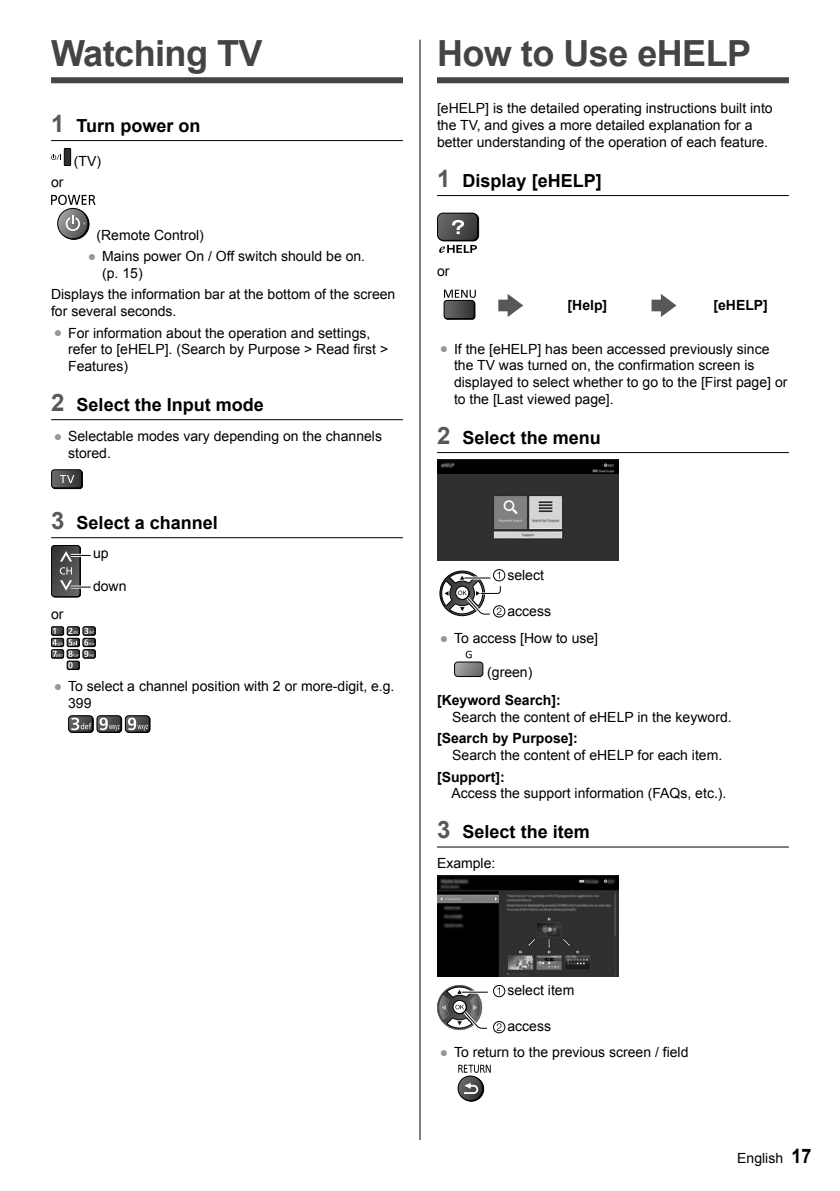
<style>
.page{position:relative;width:840px;height:1191px;background:#fff}
.page>*{position:absolute;margin:0;border:0;box-sizing:border-box;transform-origin:0 0}
.t1{font:700 36px "Arial";letter-spacing:-.015em;color:#444}
.t2{font:700 18px "Arial";color:#000}
.t3{font:14px/16.8px "Arial";color:#000}
.t4{font:700 14px "Arial";color:#000}
.s1{font-size:24px;color:#585858}
.s2{color:#969696}
.s3{font-weight:700;font-size:20px}
</style>
<div class="page">
<hr style="left:419px;top:40px;width:1px;height:1100px;background:#000">
<div style="left:437px;top:77px;width:351px;height:6px;background:#444"></div>
<hr style="left:437px;top:195px;width:351px;height:1px;background:#000">
<hr style="left:437px;top:452px;width:351px;height:1px;background:#000">
<hr style="left:437px;top:846px;width:351px;height:1px;background:#000">
<div style="left:438px;top:214px;width:40px;height:27px;background:#000;border-radius:5px"></div>
<div style="left:438px;top:213px;width:41px;height:28px;border:1px solid #000;border-radius:5px"></div>
<div style="left:437px;top:213px;width:40px;height:27px;background:linear-gradient(to right,#666,#3b3b3b);border-radius:5px"></div>
<div style="left:437px;top:213px;width:40px;height:28px;border:1px solid #000;border-radius:5px"></div>
<svg style="left:439px;top:245px;width:37px;height:7px"></svg>
<svg style="left:451px;top:220px;width:13px;height:14px"></svg>
<div style="left:444px;top:301px;width:31px;height:19px;border:1px solid #000;border-radius:3px"></div>
<svg style="left:444px;top:300px;width:30px;height:18px"></svg>
<div style="left:443px;top:300px;width:31px;height:19px;border:1px solid #000;border-radius:3px"></div>
<svg style="left:444px;top:290px;width:31px;height:8px"></svg>
<svg style="left:498px;top:294px;width:25px;height:23px"></svg>
<svg style="left:651px;top:294px;width:25px;height:23px"></svg>
<img style="left:437px;top:460px;width:181px;height:101px">
<div style="left:493px;top:569px;width:12px;height:12px;border:1px solid #000;border-radius:50%"></div>
<div style="left:493px;top:605px;width:12px;height:12px;border:1px solid #000;border-radius:50%"></div>
<svg style="left:440px;top:571px;width:62px;height:46px"></svg>
<svg style="left:454px;top:662px;width:28px;height:14px"></svg>
<div style="left:454px;top:661px;width:29px;height:16px;border:1px solid #000;border-radius:3px"></div>
<svg style="left:465px;top:651px;width:6px;height:7px"></svg>
<img style="left:437px;top:875px;width:181px;height:101px">
<svg style="left:493px;top:985px;width:11px;height:11px"></svg>
<div style="left:493px;top:985px;width:12px;height:12px;border:1px solid #000;border-radius:50%"></div>
<svg style="left:497px;top:987px;width:2px;height:7px"></svg>
<svg style="left:493px;top:1021px;width:11px;height:11px"></svg>
<div style="left:493px;top:1021px;width:12px;height:12px;border:1px solid #000;border-radius:50%"></div>
<svg style="left:496px;top:1023px;width:5px;height:7px"></svg>
<svg style="left:437px;top:985px;width:51px;height:46px"></svg>
<svg style="left:459px;top:1076px;width:24px;height:25px"></svg>
<div style="left:458px;top:1076px;width:26px;height:25px;border:1px solid #000;border-radius:50%"></div>
<svg style="left:458px;top:1076px;width:24px;height:24px"></svg>
<div style="left:457px;top:1075px;width:26px;height:26px;border:1px solid #000;border-radius:50%"></div>
<svg style="left:464px;top:1082px;width:14px;height:12px"></svg>
<svg style="left:458px;top:1064px;width:32px;height:8px"></svg>
<div style="left:51px;top:77px;width:352px;height:6px;background:#444"></div>
<hr style="left:51px;top:140px;width:352px;height:1px;background:#000">
<hr style="left:51px;top:419px;width:352px;height:1px;background:#000">
<hr style="left:51px;top:537px;width:352px;height:1px;background:#000">
<div style="left:64px;top:148px;width:7px;height:17px;background:#2e2e2e"></div>
<div style="left:64px;top:148px;width:7px;height:18px;border:1px solid #000"></div>
<svg style="left:51px;top:154px;width:10px;height:6px"></svg>
<div style="left:59px;top:209px;width:30px;height:30px;background:#000;border-radius:50%"></div>
<div style="left:58px;top:208px;width:31px;height:32px;border:1px solid #000;border-radius:50%"></div>
<svg style="left:58px;top:208px;width:30px;height:31px"></svg>
<div style="left:57px;top:208px;width:31px;height:31px;border:1px solid #000;border-radius:50%"></div>
<svg style="left:66px;top:215px;width:20px;height:16px"></svg>
<svg style="left:51px;top:195px;width:44px;height:10px"></svg>
<div style="left:52px;top:470px;width:31px;height:19px;border:1px solid #000;border-radius:3px"></div>
<svg style="left:52px;top:470px;width:30px;height:18px"></svg>
<div style="left:51px;top:469px;width:31px;height:19px;border:1px solid #000;border-radius:3px"></div>
<svg style="left:60px;top:475px;width:14px;height:8px"></svg>
<div style="left:52px;top:545px;width:29px;height:52px;border:1px solid #000;border-radius:3px"></div>
<svg style="left:51px;top:545px;width:29px;height:51px"></svg>
<div style="left:51px;top:545px;width:29px;height:52px;border:1px solid #000;border-radius:3px"></div>
<svg style="left:60px;top:567px;width:12px;height:7px"></svg>
<svg style="left:60px;top:551px;width:31px;height:10px"></svg>
<svg style="left:60px;top:580px;width:31px;height:11px"></svg>
<div style="left:67px;top:661px;width:13px;height:9px;border:1px solid #000;border-radius:2px"></div>
<div style="left:83px;top:626px;width:12px;height:9px;border:1px solid #000;border-radius:2px"></div>
<div style="left:67px;top:626px;width:12px;height:9px;border:1px solid #000;border-radius:2px"></div>
<div style="left:51px;top:626px;width:13px;height:9px;border:1px solid #000;border-radius:2px"></div>
<svg style="left:51px;top:627px;width:44px;height:42px"></svg>
<div style="left:69px;top:715px;width:25px;height:18px;border:1px solid #000;border-radius:3px"></div>
<div style="left:69px;top:716px;width:24px;height:16px;background:#646464;border-radius:3px"></div>
<div style="left:68px;top:715px;width:25px;height:17px;border:1px solid #000;border-radius:3px"></div>
<svg style="left:71px;top:717px;width:20px;height:13px"></svg>
<div style="left:97px;top:715px;width:25px;height:18px;border:1px solid #000;border-radius:3px"></div>
<div style="left:97px;top:716px;width:24px;height:16px;background:#636363;border-radius:3px"></div>
<div style="left:96px;top:715px;width:25px;height:17px;border:1px solid #000;border-radius:3px"></div>
<svg style="left:99px;top:717px;width:20px;height:14px"></svg>
<div style="left:125px;top:715px;width:25px;height:18px;border:1px solid #000;border-radius:3px"></div>
<svg style="left:125px;top:716px;width:24px;height:16px"></svg>
<div style="left:125px;top:715px;width:25px;height:17px;border:1px solid #000;border-radius:3px"></div>
<svg style="left:128px;top:717px;width:20px;height:14px"></svg>
<h1 class="t1" style="left:51px;top:33px;width:213px">Watching TV</h1>
<p class="t2" style="left:51px;top:115px;width:151px"><span class="s1">1</span> Turn power on</p>
<p class="t3" style="left:74px;top:153px;width:29px">(TV)</p>
<p class="t3" style="left:51px;top:174px;width:14px">or</p>
<p class="t3" style="left:96px;top:227px;width:109px">(Remote Control)</p>
<p class="t3" style="left:102px;top:248px;width:264px;text-indent:-14px"><span class="s2">●</span> Mains power On / Off switch should be on. (p. 15)</p>
<p class="t3" style="left:51px;top:286px;width:345px">Displays the information bar at the bottom of the screen for several seconds.</p>
<p class="t3" style="left:68px;top:324px;width:321px;text-indent:-14px"><span class="s2">●</span> For information about the operation and settings, refer to [eHELP]. (Search by Purpose &gt; Read first &gt;<br>Features)</p>
<p class="t2" style="left:51px;top:394px;width:214px"><span class="s1">2</span> Select the Input mode</p>
<p class="t3" style="left:68px;top:428px;width:315px;text-indent:-14px"><span class="s2">●</span> Selectable modes vary depending on the channels stored.</p>
<p class="t2" style="left:51px;top:512px;width:168px"><span class="s1">3</span> Select a channel</p>
<p class="t3" style="left:93px;top:544px;width:17px">up</p>
<p class="t3" style="left:93px;top:578px;width:35px">down</p>
<p class="t3" style="left:51px;top:606px;width:14px">or</p>
<p class="t3" style="left:68px;top:678px;width:328px;text-indent:-14px"><span class="s2">●</span> To select a channel position with 2 or more-digit, e.g.<br>399</p>
<h1 class="t1" style="left:437px;top:33px;width:315px">How to Use eHELP</h1>
<p class="t3" style="left:437px;top:100px;width:337px">[eHELP] is the detailed operating instructions built into the TV, and gives a more detailed explanation for a better understanding of the operation of each feature.</p>
<p class="t2" style="left:437px;top:170px;width:166px"><span class="s1">1</span> Display [eHELP]</p>
<p class="t3" style="left:437px;top:263px;width:14px">or</p>
<p class="t4" style="left:567px;top:297px;width:41px">[Help]</p>
<p class="t4" style="left:713px;top:297px;width:56px">[eHELP]</p>
<p class="t3" style="left:454px;top:340px;width:335px;text-indent:-14px"><span class="s2">●</span> If the [eHELP] has been accessed previously since the TV was turned on, the confirmation screen is displayed to select whether to go to the [First page] or to the [Last viewed page].</p>
<p class="t2" style="left:437px;top:427px;width:165px"><span class="s1">2</span> Select the menu</p>
<p class="t3" style="left:507px;top:566px;width:38px">select</p>
<p class="t3" style="left:507px;top:602px;width:45px">access</p>
<p class="t3" style="left:439px;top:630px;width:160px"><span class="s2">●</span> To access [How to use]</p>
<p class="t3" style="left:487px;top:664px;width:47px">(green)</p>
<p class="t4" style="left:437px;top:692px;width:125px">[Keyword Search]:</p>
<p class="t3" style="left:452px;top:709px;width:281px">Search the content of eHELP in the keyword.</p>
<p class="t4" style="left:437px;top:731px;width:142px">[Search by Purpose]:</p>
<p class="t3" style="left:452px;top:747px;width:271px">Search the content of eHELP for each item.</p>
<p class="t4" style="left:437px;top:769px;width:69px">[Support]:</p>
<p class="t3" style="left:451px;top:785px;width:276px">Access the support information (FAQs, etc.).</p>
<p class="t2" style="left:437px;top:821px;width:154px"><span class="s1">3</span> Select the item</p>
<p class="t3" style="left:437px;top:855px;width:60px">Example:</p>
<p class="t3" style="left:507px;top:982px;width:68px">select item</p>
<p class="t3" style="left:507px;top:1018px;width:45px">access</p>
<p class="t3" style="left:439px;top:1044px;width:250px"><span class="s2">●</span> To return to the previous screen / field</p>
<p class="t3" style="left:736px;top:1149px;width:76px">English <span class="s3">17</span></p>
</div>
